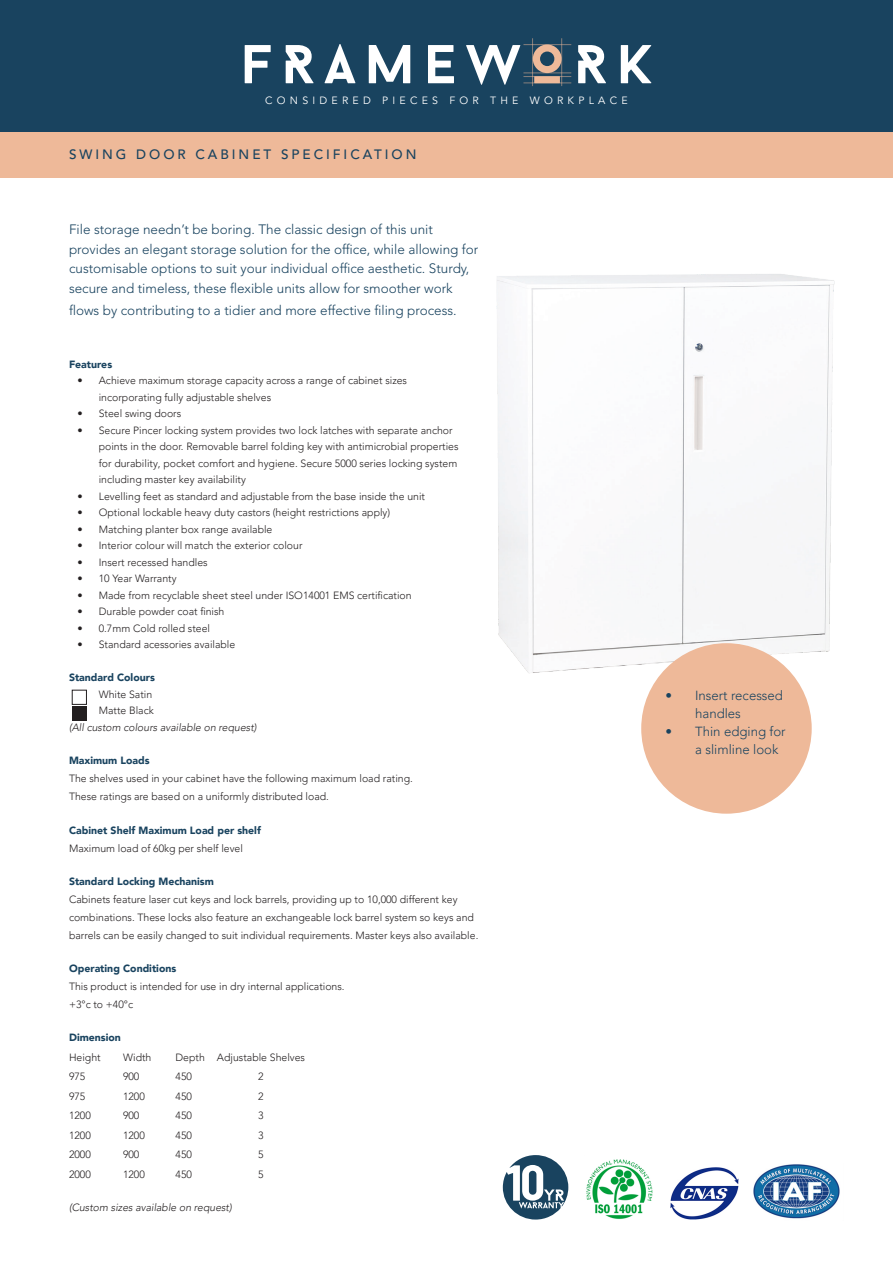
<style>
.page{position:relative;width:893px;height:1263px;background:#fff}
.page>*{position:absolute;margin:0;border:0;box-sizing:border-box;transform-origin:0 0}
.t1{font:700 54.6px "Baron Neue";letter-spacing:.17em;color:#fff}
.t2{font:300 13.5px/19.5px "Avenir LT Std";color:#19435f}
.t3{font:500 13.5px "Avenir LT Pro";letter-spacing:.22em;color:#19435f}
.t4{font:300 13.2px/18.1px "Avenir LT Pro";color:#19435f}
.t5{font:300 10.5px/16.5px "Avenir LT Pro";color:#231f20}
.t6{font:900 10.5px "Avenir LT Pro";color:#19435f}
.t7{font:italic 300 10.5px "Avenir LT Pro";color:#231f20}
.t8{font:10.5px "Avenir LT Pro";letter-spacing:.4em;color:#fff}
.s1{color:#eeb999}
</style>
<div class="page">
<div style="left:0;top:132px;width:893px;height:46px;background:#eeb999"></div>
<div style="left:0;top:0;width:893px;height:132px;background:#19435f"></div>
<hr style="left:523px;top:76px;width:48px;height:1px;background:#eeb999">
<hr style="left:523px;top:73px;width:48px;height:1px;background:#eeb999">
<hr style="left:523px;top:44px;width:48px;height:1px;background:#eeb999">
<hr style="left:561px;top:38px;width:1px;height:48px;background:#eeb999">
<hr style="left:532px;top:38px;width:1px;height:48px;background:#eeb999">
<hr style="left:523px;top:83px;width:48px;height:1px;background:#eeb999">
<div style="left:72px;top:690px;width:15px;height:14px;border:1px solid #231f20"></div>
<div style="left:72px;top:706px;width:14px;height:14px;background:#231f20"></div>
<img style="left:496px;top:274px;width:339px;height:412px">
<div style="left:641px;top:643px;width:171px;height:171px;background:#eeb999;border-radius:50%"></div>
<img style="left:671px;top:1167px;width:68px;height:52px">
<img style="left:753px;top:1164px;width:87px;height:55px">
<img style="left:586px;top:1159px;width:67px;height:60px">
<svg style="left:503px;top:1155px;width:65px;height:64px"></svg>
<h1 class="t1" style="left:241px;top:29px;width:413px">FRAMEW<span class="s1">O</span>RK</h1>
<p class="t8" style="left:265px;top:94px;width:364px">CONSIDERED PIECES FOR THE WORKPLACE</p>
<p class="t3" style="left:69px;top:146px;width:349px">SWING DOOR CABINET SPECIFICATION</p>
<p class="t2" style="left:69px;top:220px;width:411px">File storage needn’t be boring. The classic design of this unit provides an elegant storage solution for the office, while allowing for customisable options to suit your individual office aesthetic. Sturdy, secure and timeless, these flexible units allow for smoother work</p>
<p class="t2" style="left:69px;top:301px;width:389px">flows by contributing to a tidier and more effective filing process.</p>
<p class="t6" style="left:69px;top:357px;width:45px">Features</p>
<p class="t5" style="left:99px;top:372px;width:310px;text-indent:-21px">• Achieve maximum storage capacity across a range of cabinet sizes incorporating fully adjustable shelves</p>
<p class="t5" style="left:78px;top:405px;width:105px">• Steel swing doors</p>
<p class="t5" style="left:99px;top:422px;width:361px;text-indent:-21px">• Secure Pincer locking system provides two lock latches with separate anchor points in the door. Removable barrel folding key with antimicrobial properties for durability, pocket comfort and hygiene. Secure 5000 series locking system including master key availability</p>
<p class="t5" style="left:78px;top:488px;width:349px">• Levelling feet as standard and adjustable from the base inside the unit</p>
<p class="t5" style="left:78px;top:504px;width:314px">• Optional lockable heavy duty castors (height restrictions apply)</p>
<p class="t5" style="left:78px;top:521px;width:196px">• Matching planter box range available</p>
<p class="t5" style="left:78px;top:537px;width:226px">• Interior colour will match the exterior colour</p>
<p class="t5" style="left:78px;top:554px;width:132px">• Insert recessed handles</p>
<p class="t5" style="left:78px;top:570px;width:101px">• 10 Year Warranty</p>
<p class="t5" style="left:78px;top:587px;width:336px">• Made from recyclable sheet steel under ISO14001 EMS certification</p>
<p class="t5" style="left:78px;top:603px;width:148px">• Durable powder coat finish</p>
<p class="t5" style="left:78px;top:620px;width:134px">• 0.7mm Cold rolled steel</p>
<p class="t5" style="left:78px;top:636px;width:159px">• Standard acessories available</p>
<p class="t6" style="left:69px;top:671px;width:87px">Standard Colours</p>
<p class="t5" style="left:78px;top:686px;width:76px">• White Satin</p>
<p class="t5" style="left:78px;top:702px;width:78px">• Matte Black</p>
<p class="t7" style="left:69px;top:721px;width:189px">(All custom colours available on request)</p>
<p class="t6" style="left:69px;top:753px;width:82px">Maximum Loads</p>
<p class="t5" style="left:69px;top:769px;width:345px;line-height:18px">The shelves used in your cabinet have the following maximum load rating.<br>These ratings are based on a uniformly distributed load.</p>
<p class="t6" style="left:69px;top:824px;width:193px">Cabinet Shelf Maximum Load per shelf</p>
<p class="t5" style="left:69px;top:840px;width:175px">Maximum load of 60kg per shelf level</p>
<p class="t6" style="left:69px;top:875px;width:146px">Standard Locking Mechanism</p>
<p class="t5" style="left:69px;top:890px;width:411px;line-height:18px">Cabinets feature laser cut keys and lock barrels, providing up to 10,000 different key combinations. These locks also feature an exchangeable lock barrel system so keys and barrels can be easily changed to suit individual requirements. Master keys also available.</p>
<p class="t6" style="left:69px;top:962px;width:109px">Operating Conditions</p>
<p class="t5" style="left:69px;top:978px;width:277px">This product is intended for use in dry internal applications.</p>
<p class="t5" style="left:69px;top:996px;width:66px">+3°c to +40°c</p>
<p class="t6" style="left:69px;top:1031px;width:53px">Dimension</p>
<p class="t5" style="left:69px;top:1049px;width:33px">Height</p>
<p class="t5" style="left:123px;top:1049px;width:30px">Width</p>
<p class="t5" style="left:176px;top:1049px;width:131px">Depth Adjustable Shelves</p>
<p class="t5" style="left:69px;top:1068px;width:18px">975</p>
<p class="t5" style="left:123px;top:1068px;width:18px">900</p>
<p class="t5" style="left:176px;top:1068px;width:18px">450</p>
<p class="t5" style="left:258px;top:1068px;width:7px">2</p>
<p class="t5" style="left:69px;top:1088px;width:18px">975</p>
<p class="t5" style="left:123px;top:1088px;width:23px">1200</p>
<p class="t5" style="left:176px;top:1088px;width:18px">450</p>
<p class="t5" style="left:258px;top:1088px;width:7px">2</p>
<p class="t5" style="left:69px;top:1107px;width:23px">1200</p>
<p class="t5" style="left:123px;top:1107px;width:18px">900</p>
<p class="t5" style="left:176px;top:1107px;width:18px">450</p>
<p class="t5" style="left:258px;top:1107px;width:7px">3</p>
<p class="t5" style="left:69px;top:1127px;width:23px">1200</p>
<p class="t5" style="left:123px;top:1127px;width:23px">1200</p>
<p class="t5" style="left:176px;top:1127px;width:18px">450</p>
<p class="t5" style="left:258px;top:1127px;width:7px">3</p>
<p class="t5" style="left:69px;top:1146px;width:23px">2000</p>
<p class="t5" style="left:123px;top:1146px;width:18px">900</p>
<p class="t5" style="left:176px;top:1146px;width:18px">450</p>
<p class="t5" style="left:258px;top:1146px;width:7px">5</p>
<p class="t5" style="left:69px;top:1166px;width:23px">2000</p>
<p class="t5" style="left:123px;top:1166px;width:23px">1200</p>
<p class="t5" style="left:176px;top:1166px;width:18px">450</p>
<p class="t5" style="left:258px;top:1166px;width:7px">5</p>
<p class="t7" style="left:69px;top:1201px;width:164px">(Custom sizes available on request)</p>
<p class="t4" style="left:695px;top:686px;width:89px;text-indent:-30px">• Insert recessed handles</p>
<p class="t4" style="left:695px;top:723px;width:92px;text-indent:-30px">• Thin edging for a slimline look</p>
</div>
